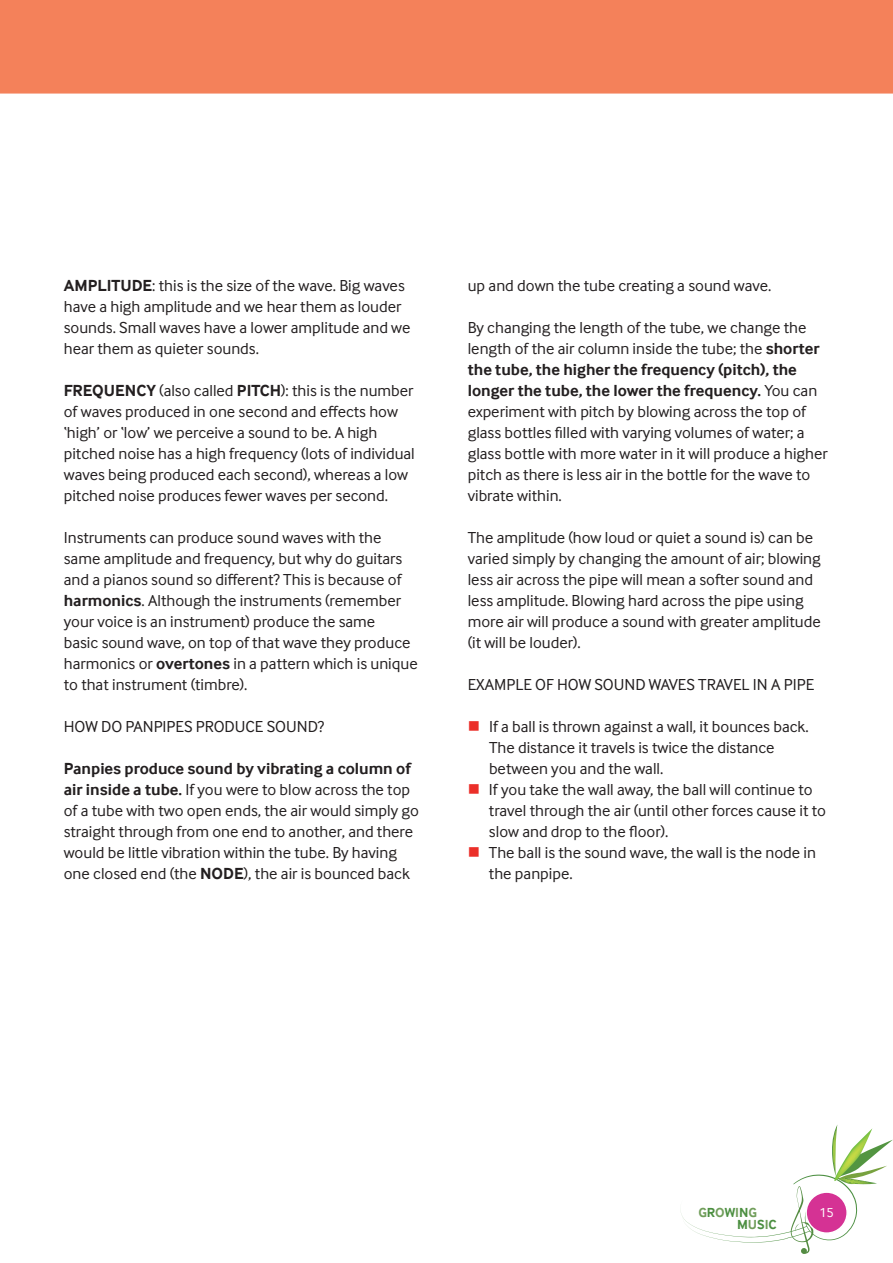
<style>
.page{position:relative;width:893px;height:1263px;background:#fff}
.page>*{position:absolute;margin:0;border:0;box-sizing:border-box;transform-origin:0 0}
.t1{font:16.5px/21px "Inter Face";color:#231f20}
.t2{font:700 13.5px/12.3px "Inter Face";color:#719e5b}
.t3{font:13.5px "Inter Face";color:#fff}
.s1{font-weight:700}
.s2{color:#4c8f41}
</style>
<div class="page">
<svg style="left:680px;top:1125px;width:213px;height:129px"></svg>
<div style="left:806px;top:1192px;width:41px;height:41px;background:#d53294;border-radius:50%"></div>
<div style="left:805px;top:1191px;width:43px;height:43px;border:2px solid #fff;border-radius:50%"></div>
<div style="left:0;top:0;width:893px;height:94px;background:#f4815a"></div>
<p class="t1" style="left:64px;top:274px;width:348px"><span class="s1">AMPLITUDE</span>: this is the size of the wave. Big waves have a high amplitude and we hear them as louder sounds. Small waves have a lower amplitude and we hear them as quieter sounds.</p>
<p class="t1" style="left:64px;top:379px;width:353px"><span class="s1">FREQUENCY</span> (also called <span class="s1">PITCH</span>): this is the number of waves produced in one second and effects how ‘high’ or ‘low’ we perceive a sound to be. A high pitched noise has a high frequency (lots of individual waves being produced each second), whereas a low pitched noise produces fewer waves per second.</p>
<p class="t1" style="left:64px;top:526px;width:356px">Instruments can produce sound waves with the same amplitude and frequency, but why do guitars and a pianos sound so different? This is because of <span class="s1">harmonics</span>. Although the instruments (remember your voice is an instrument) produce the same<br>basic sound wave, on top of that wave they produce harmonics or <span class="s1">overtones</span> in a pattern which is unique to that instrument (timbre).</p>
<p class="t1" style="left:64px;top:716px;width:262px">HOW DO PANPIPES PRODUCE SOUND?</p>
<p class="t1" style="left:64px;top:758px;width:357px"><span class="s1">Panpies produce sound by vibrating a column of air inside a tube.</span> If you were to blow across the top of a tube with two open ends, the air would simply go straight through from one end to another, and there would be little vibration within the tube. By having one closed end (the <span class="s1">NODE</span>), the air is bounced back</p>
<p class="t1" style="left:468px;top:275px;width:305px">up and down the tube creating a sound wave.</p>
<p class="t1" style="left:468px;top:317px;width:361px">By changing the length of the tube, we change the length of the air column inside the tube; the <span class="s1">shorter the tube, the higher the frequency (pitch), the longer the tube, the lower the frequency.</span> You can experiment with pitch by blowing across the top of glass bottles filled with varying volumes of water; a glass bottle with more water in it will produce a higher pitch as there is less air in the bottle for the wave to vibrate within.</p>
<p class="t1" style="left:468px;top:527px;width:355px">The amplitude (how loud or quiet a sound is) can be varied simply by changing the amount of air; blowing less air across the pipe will mean a softer sound and less amplitude. Blowing hard across the pipe using more air will produce a sound with greater amplitude (it will be louder).</p>
<p class="t1" style="left:468px;top:674px;width:348px">EXAMPLE OF HOW SOUND WAVES TRAVEL IN A PIPE</p>
<p class="t1" style="left:489px;top:716px;width:339px">If a ball is thrown against a wall, it bounces back.<br>The distance it travels is twice the distance between you and the wall.<br>If you take the wall away, the ball will continue to travel through the air (until other forces cause it to slow and drop to the floor).<br>The ball is the sound wave, the wall is the node in the panpipe.</p>
<p class="t2" style="left:737px;top:1206px;width:41px;text-indent:-39px">G<span class="s2">R</span>O<span class="s2">W</span>I<span class="s2">N</span>G<br><span class="s2">M</span>U<span class="s2">S</span>I<span class="s2">C</span></p>
<p class="t3" style="left:819px;top:1205px;width:16px">15</p>
</div>
